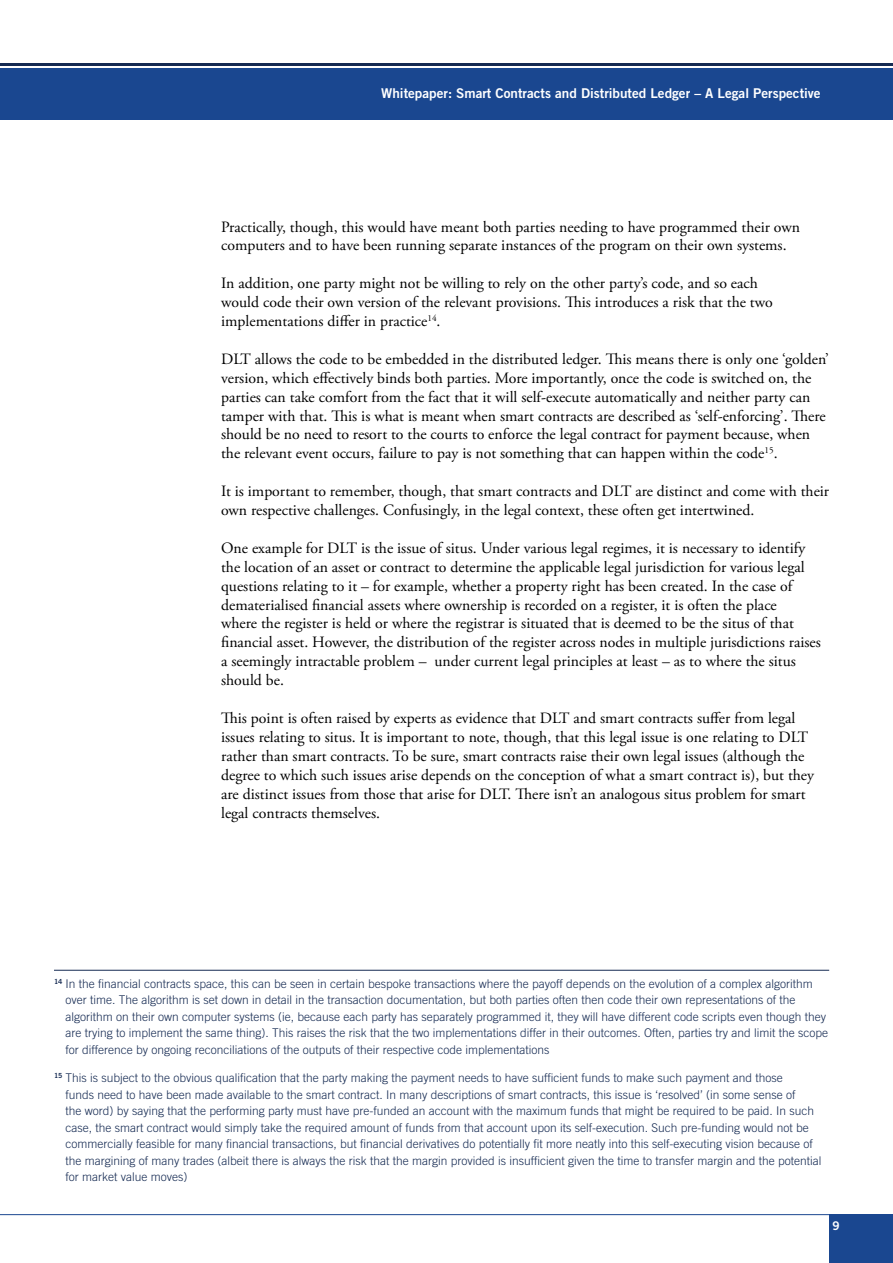
<style>
.page{position:relative;width:893px;height:1263px;background:#fff}
.page>*{position:absolute;margin:0;border:0;box-sizing:border-box;transform-origin:0 0}
.t1{font:15.75px/18.9px "Adobe Garamond Pro";color:#000}
.t2{font:13.5px "Trade Gothic LT Std Bd 2";color:#fff}
.t3{font:300 12px/16.5px "Trade Gothic LT Std";color:#152a52}
.t4{font:12px "Trade Gothic Bold Two";color:#fff}
</style>
<div class="page">
<div style="left:0;top:68px;width:893px;height:51px;background:#1a4790"></div>
<hr style="left:0;top:64px;width:893px;height:2px;background:#152a52">
<div style="left:829px;top:1214px;width:64px;height:49px;background:#1a4790"></div>
<hr style="left:0;top:1214px;width:829px;height:1px;background:#1a4790">
<hr style="left:54px;top:970px;width:775px;height:1px;background:#152a52">
<p class="t2" style="left:381px;top:85px;width:441px">Whitepaper: Smart Contracts and Distributed Ledger – A Legal Perspective</p>
<p class="t1" style="left:221px;top:218px;width:580px">Practically, though, this would have meant both parties needing to have programmed their own computers and to have been running separate instances of the program on their own systems.</p>
<p class="t1" style="left:221px;top:274px;width:553px">In addition, one party might not be willing to rely on the other party’s code, and so each would code their own version of the relevant provisions. This introduces a risk that the two implementations differ in practice<sup>14</sup>.</p>
<p class="t1" style="left:221px;top:350px;width:609px">DLT allows the code to be embedded in the distributed ledger. This means there is only one ‘golden’ version, which effectively binds both parties. More importantly, once the code is switched on, the parties can take comfort from the fact that it will self-execute automatically and neither party can tamper with that. This is what is meant when smart contracts are described as ‘self-enforcing’. There should be no need to resort to the courts to enforce the legal contract for payment because, when the relevant event occurs, failure to pay is not something that can happen within the code<sup>15</sup>.</p>
<p class="t1" style="left:221px;top:482px;width:610px">It is important to remember, though, that smart contracts and DLT are distinct and come with their own respective challenges. Confusingly, in the legal context, these often get intertwined.</p>
<p class="t1" style="left:221px;top:539px;width:601px">One example for DLT is the issue of situs. Under various legal regimes, it is necessary to identify the location of an asset or contract to determine the applicable legal jurisdiction for various legal questions relating to it – for example, whether a property right has been created. In the case of dematerialised financial assets where ownership is recorded on a register, it is often the place<br>where the register is held or where the registrar is situated that is deemed to be the situs of that financial asset. However, the distribution of the register across nodes in multiple jurisdictions raises a seemingly intractable problem – under current legal principles at least – as to where the situs should be.</p>
<p class="t1" style="left:221px;top:709px;width:594px">This point is often raised by experts as evidence that DLT and smart contracts suffer from legal issues relating to situs. It is important to note, though, that this legal issue is one relating to DLT rather than smart contracts. To be sure, smart contracts raise their own legal issues (although the degree to which such issues arise depends on the conception of what a smart contract is), but they are distinct issues from those that arise for DLT. There isn’t an analogous situs problem for smart legal contracts themselves.</p>
<p class="t3" style="left:65px;top:975px;width:764px;text-indent:-11px"><sup>14</sup> In the financial contracts space, this can be seen in certain bespoke transactions where the payoff depends on the evolution of a complex algorithm over time. The algorithm is set down in detail in the transaction documentation, but both parties often then code their own representations of the algorithm on their own computer systems (ie, because each party has separately programmed it, they will have different code scripts even though they are trying to implement the same thing). This raises the risk that the two implementations differ in their outcomes. Often, parties try and limit the scope for difference by ongoing reconciliations of the outputs of their respective code implementations</p>
<p class="t3" style="left:65px;top:1069px;width:758px;text-indent:-11px"><sup>15</sup> This is subject to the obvious qualification that the party making the payment needs to have sufficient funds to make such payment and those<br>funds need to have been made available to the smart contract. In many descriptions of smart contracts, this issue is ‘resolved’ (in some sense of<br>the word) by saying that the performing party must have pre-funded an account with the maximum funds that might be required to be paid. In such case, the smart contract would simply take the required amount of funds from that account upon its self-execution. Such pre-funding would not be commercially feasible for many financial transactions, but financial derivatives do potentially fit more neatly into this self-executing vision because of the margining of many trades (albeit there is always the risk that the margin provided is insufficient given the time to transfer margin and the potential for market value moves)</p>
<p class="t4" style="left:833px;top:1219px;width:9px">9</p>
</div>
